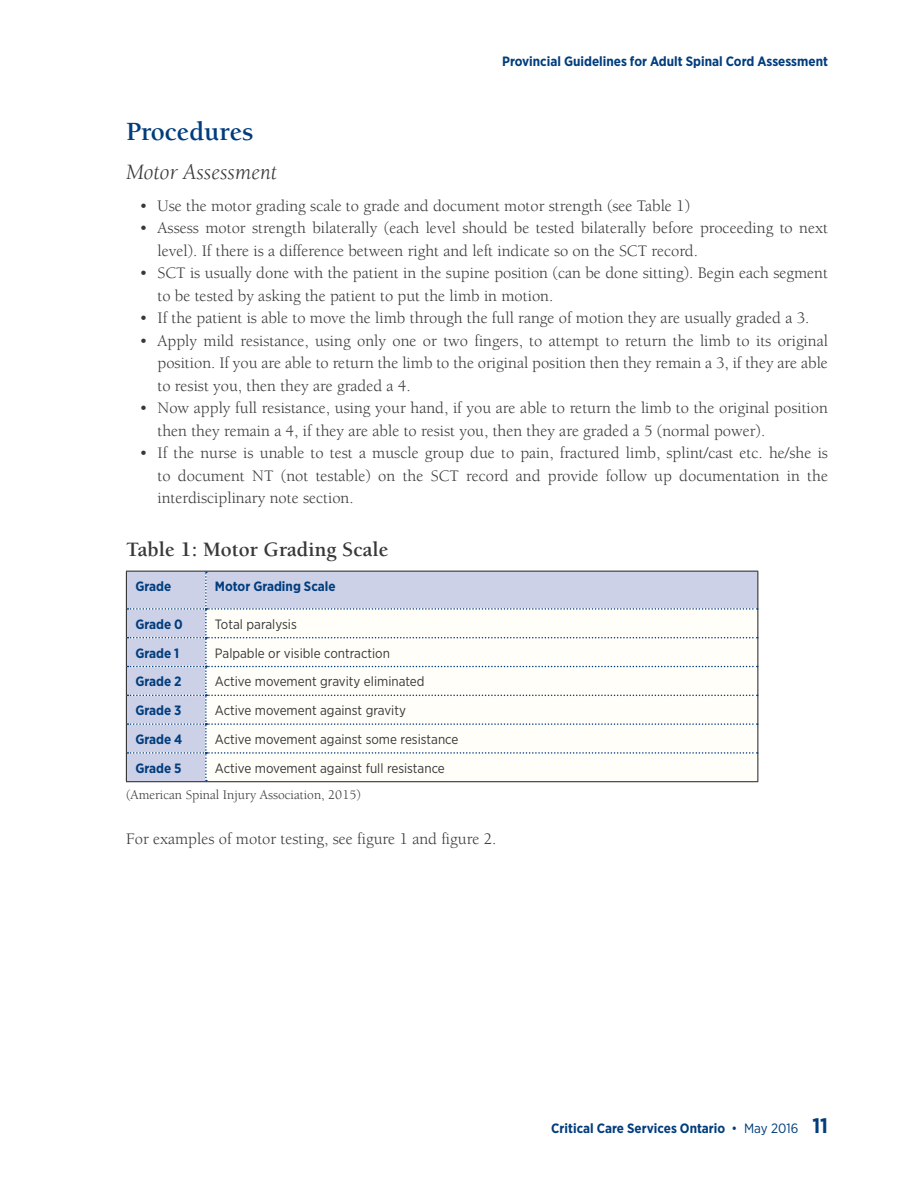
<style>
.page{position:relative;width:918px;height:1188px;background:#fff}
.page>*{position:absolute;margin:0;border:0;box-sizing:border-box;transform-origin:0 0}
.t1{font:700 27px "Berkeley";color:#013d7d}
.t2{font:italic 22.5px "Berkeley";color:#383839}
.t3{font:700 21px "Berkeley";color:#383839}
.t4{font:16.5px/22.5px "Berkeley";color:#383839}
.t5{font:13.5px "Gotham Narrow";color:#383839}
.t6{font:700 13.5px "Gotham Narrow";color:#013d7d}
.t7{font:13.5px "Berkeley";color:#383839}
.s1{font-weight:400}
.s2{font-size:21px}
</style>
<div class="page">
<hr style="left:126px;top:781px;width:80px;height:1px;background:#231f20">
<hr style="left:206px;top:781px;width:552px;height:1px;background:#231f20">
<svg style="left:126px;top:571px;width:633px;height:210px"></svg>
<p class="t6" style="left:502px;top:53px;width:327px">Provincial Guidelines for Adult Spinal Cord Assessment</p>
<h1 class="t1" style="left:126px;top:117px;width:129px">Procedures</h1>
<h2 class="t2" style="left:126px;top:161px;width:153px">Motor Assessment</h2>
<p class="t4" style="left:140px;top:195px;width:552px">• Use the motor grading scale to grade and document motor strength (see Table 1)</p>
<p class="t4" style="left:158px;top:217px;width:672px;text-indent:-18px">• Assess motor strength bilaterally (each level should be tested bilaterally before proceeding to next level). If there is a difference between right and left indicate so on the SCT record.</p>
<p class="t4" style="left:158px;top:262px;width:672px;text-indent:-18px">• SCT is usually done with the patient in the supine position (can be done sitting). Begin each segment to be tested by asking the patient to put the limb in motion.</p>
<p class="t4" style="left:140px;top:307px;width:672px">• If the patient is able to move the limb through the full range of motion they are usually graded a 3.</p>
<p class="t4" style="left:158px;top:330px;width:672px;text-align:justify;text-indent:-18px">• Apply mild resistance, using only one or two fingers, to attempt to return the limb to its original position. If you are able to return the limb to the original position then they remain a 3, if they are able to resist you, then they are graded a 4.</p>
<p class="t4" style="left:158px;top:397px;width:672px;text-indent:-18px">• Now apply full resistance, using your hand, if you are able to return the limb to the original position then they remain a 4, if they are able to resist you, then they are graded a 5 (normal power).</p>
<p class="t4" style="left:158px;top:442px;width:672px;text-align:justify;text-indent:-18px">• If the nurse is unable to test a muscle group due to pain, fractured limb, splint/cast etc. he/she is to document NT (not testable) on the SCT record and provide follow up documentation in the interdisciplinary note section.</p>
<p class="t3" style="left:126px;top:538px;width:264px">Table 1: Motor Grading Scale</p>
<p class="t6" style="left:135px;top:578px;width:37px">Grade</p>
<p class="t6" style="left:215px;top:578px;width:122px">Motor Grading Scale</p>
<p class="t6" style="left:135px;top:615px;width:49px">Grade 0</p>
<p class="t5" style="left:215px;top:616px;width:83px">Total paralysis</p>
<p class="t6" style="left:135px;top:644px;width:45px">Grade 1</p>
<p class="t5" style="left:215px;top:644px;width:177px">Palpable or visible contraction</p>
<p class="t6" style="left:135px;top:673px;width:48px">Grade 2</p>
<p class="t5" style="left:215px;top:673px;width:211px">Active movement gravity eliminated</p>
<p class="t6" style="left:135px;top:702px;width:48px">Grade 3</p>
<p class="t5" style="left:215px;top:702px;width:193px">Active movement against gravity</p>
<p class="t6" style="left:135px;top:730px;width:49px">Grade 4</p>
<p class="t5" style="left:215px;top:731px;width:245px">Active movement against some resistance</p>
<p class="t6" style="left:135px;top:759px;width:48px">Grade 5</p>
<p class="t5" style="left:215px;top:760px;width:231px">Active movement against full resistance</p>
<p class="t7" style="left:126px;top:787px;width:236px">(American Spinal Injury Association, 2015)</p>
<p class="t4" style="left:126px;top:828px;width:372px">For examples of motor testing, see figure 1 and figure 2.</p>
<p class="t6" style="left:551px;top:1119px;width:278px">Critical Care Services Ontario <span class="s1">• May 2016</span> <span class="s2">11</span></p>
</div>
